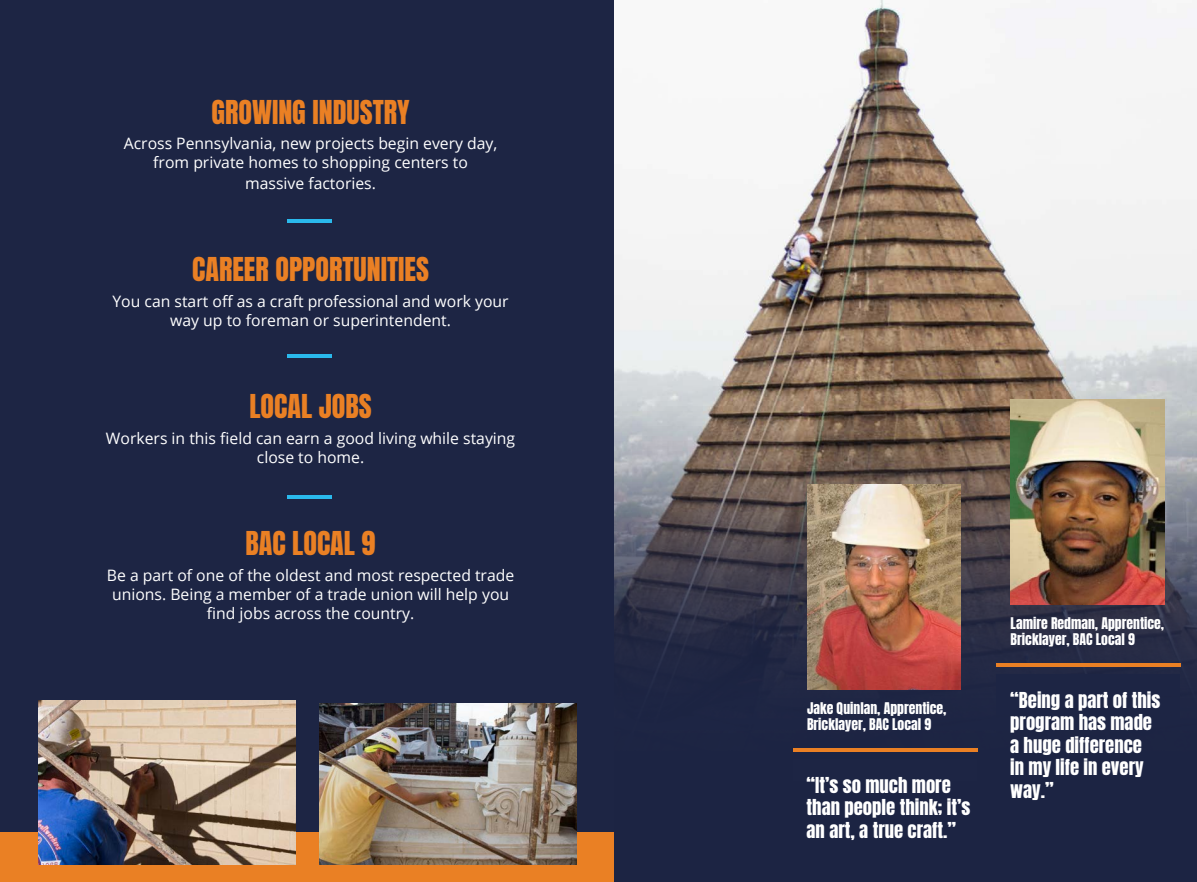
<style>
.page{position:relative;width:1197px;height:882px;background:#fff}
.page>*{position:absolute;margin:0;border:0;box-sizing:border-box;transform-origin:0 0}
.t1{font:28px "Anton";color:#ea8024}
.t2{font:18.72px/22.4px "Anton";color:#fff}
.t3{font:15.75px/18.9px "Open Sans";color:#fff;text-align:center}
.t4{font:13.65px/16.4px "Anton";color:#fff}
</style>
<div class="page">
<div style="left:0;top:0;width:630px;height:882px;background:#1d2544"></div>
<div style="left:0;top:833px;width:630px;height:49px;background:#ea8024"></div>
<img style="left:39px;top:701px;width:257px;height:163px">
<hr style="left:288px;top:219px;width:44px;height:4px;background:#2ab9ec">
<hr style="left:288px;top:354px;width:44px;height:4px;background:#2ab9ec">
<hr style="left:288px;top:496px;width:44px;height:3px;background:#2ab9ec">
<img style="left:319px;top:703px;width:257px;height:161px">
<img style="left:614px;top:0;width:583px;height:882px">
<hr style="left:793px;top:748px;width:185px;height:4px;background:#ea8024">
<div style="left:793px;top:759px;width:183px;height:120px;background:#1d2544"></div>
<img style="left:807px;top:484px;width:154px;height:206px">
<hr style="left:997px;top:663px;width:184px;height:4px;background:#ea8024">
<div style="left:997px;top:674px;width:183px;height:120px;background:#1d2544"></div>
<img style="left:1011px;top:399px;width:154px;height:206px">
<h1 class="t1" style="left:212px;top:98px;width:200px">GROWING INDUSTRY</h1>
<p class="t3" style="left:124px;top:133px;width:375px">Across Pennsylvania, new projects begin every day, from private homes to shopping centers to</p>
<p class="t3" style="left:245px;top:173px;width:132px">massive factories.</p>
<h1 class="t1" style="left:192px;top:255px;width:238px">CAREER OPPORTUNITIES</h1>
<p class="t3" style="left:112px;top:291px;width:398px">You can start off as a craft professional and work your way up to foreman or superintendent.</p>
<h1 class="t1" style="left:249px;top:392px;width:124px">LOCAL JOBS</h1>
<p class="t3" style="left:106px;top:428px;width:411px">Workers in this field can earn a good living while staying close to home.</p>
<h1 class="t1" style="left:246px;top:529px;width:132px">BAC LOCAL 9</h1>
<p class="t3" style="left:107px;top:566px;width:409px">Be a part of one of the oldest and most respected trade unions. Being a member of a trade union will help you find jobs across the country.</p>
<p class="t4" style="left:1011px;top:616px;width:155px">Lamire Redman, Apprentice,<br>Bricklayer, BAC Local 9</p>
<p class="t4" style="left:807px;top:701px;width:141px">Jake Quinlan, Apprentice,<br>Bricklayer, BAC Local 9</p>
<p class="t2" style="left:1010px;top:690px;width:152px">“Being a part of this program has made a huge difference in my life in every way.”</p>
<p class="t2" style="left:807px;top:775px;width:165px">“It’s so much more than people think; it’s an art, a true craft.”</p>
</div>
